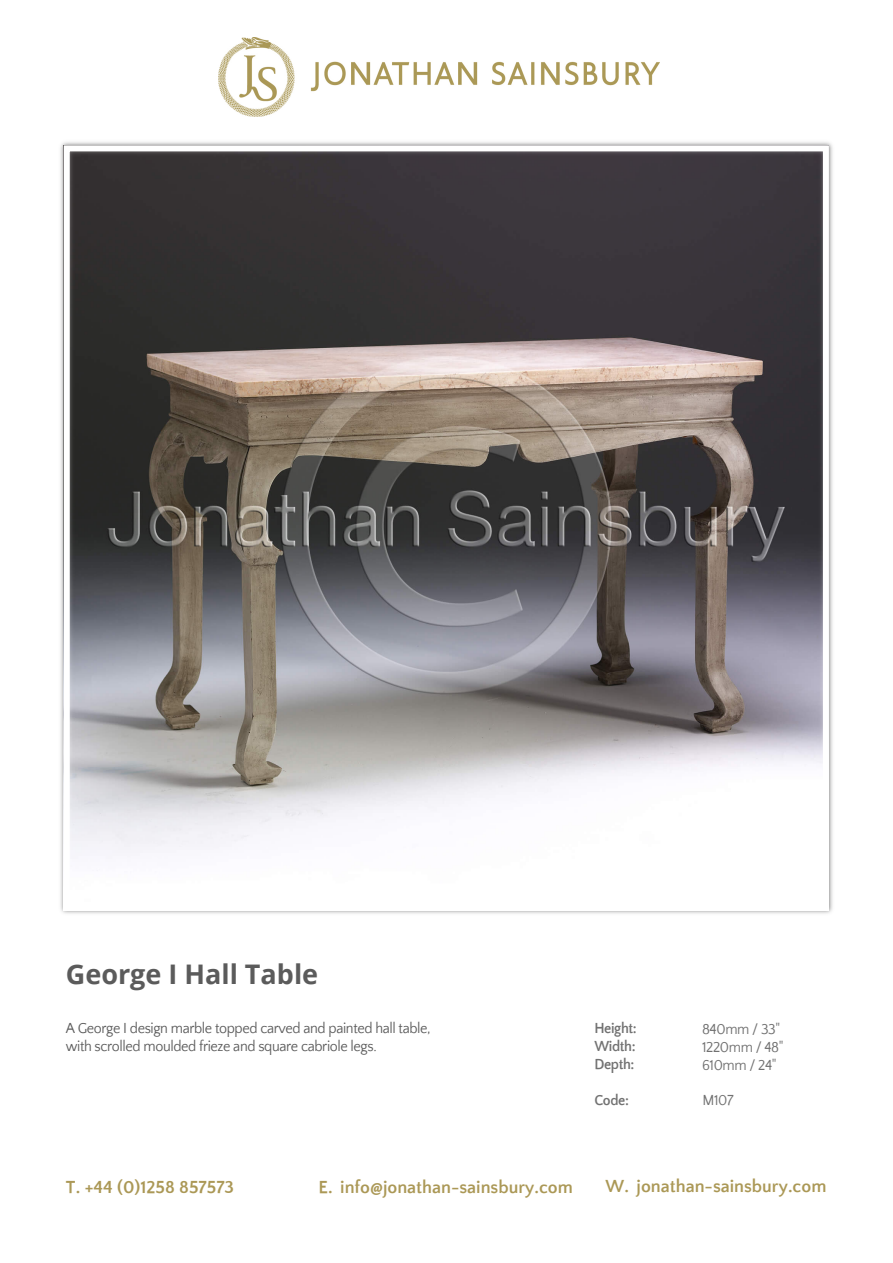
<style>
.page{position:relative;width:893px;height:1263px;background:#fff}
.page>*{position:absolute;margin:0;border:0;box-sizing:border-box;transform-origin:0 0}
.t1{font:700 27px "Open Sans";color:#5b5b5b}
.t2{font:700 18px "Quattrocento Sans";color:#ab9856}
.t3{font:15px/18px "Quattrocento Sans";letter-spacing:-.025em;color:#5b5b5b;scale:.95 1}
.t4{font:15px/18px "Quattrocento Sans";letter-spacing:-.025em;color:#717171;scale:.95 1}
.t5{font:700 15px/18px "Quattrocento Sans";letter-spacing:-.025em;color:#727272;text-align:justify;scale:.95 1}
.t6{font:15px "Quattrocento Sans";color:#727272;scale:.95 1}
</style>
<div class="page">
<img style="left:218px;top:37px;width:442px;height:79px">
<img style="left:60px;top:142px;width:773px;height:772px">
<div style="left:64px;top:145px;width:765px;height:765px;border:6px solid #fff"></div>
<h1 class="t1" style="left:66px;top:955px;width:254px">George I Hall Table</h1>
<p class="t3" style="left:66px;top:1020px;width:386px">A George I design marble topped carved and painted hall table, with scrolled moulded frieze and square cabriole legs.</p>
<p class="t5" style="left:594px;top:1020px;width:46px">Height:<br>Width:<br>Depth:</p>
<p class="t5" style="left:594px;top:1092px;width:38px">Code:</p>
<p class="t6" style="left:702px;top:1093px;width:34px">M107</p>
<p class="t4" style="left:702px;top:1020px;width:87px">840mm / 33"<br>1220mm / 48"<br>610mm / 24"</p>
<p class="t2" style="left:66px;top:1177px;width:170px">T. +44 (0)1258 857573</p>
<p class="t2" style="left:318px;top:1177px;width:256px">E. info@jonathan-sainsbury.com</p>
<p class="t2" style="left:606px;top:1177px;width:222px">W. jonathan-sainsbury.com</p>
</div>
